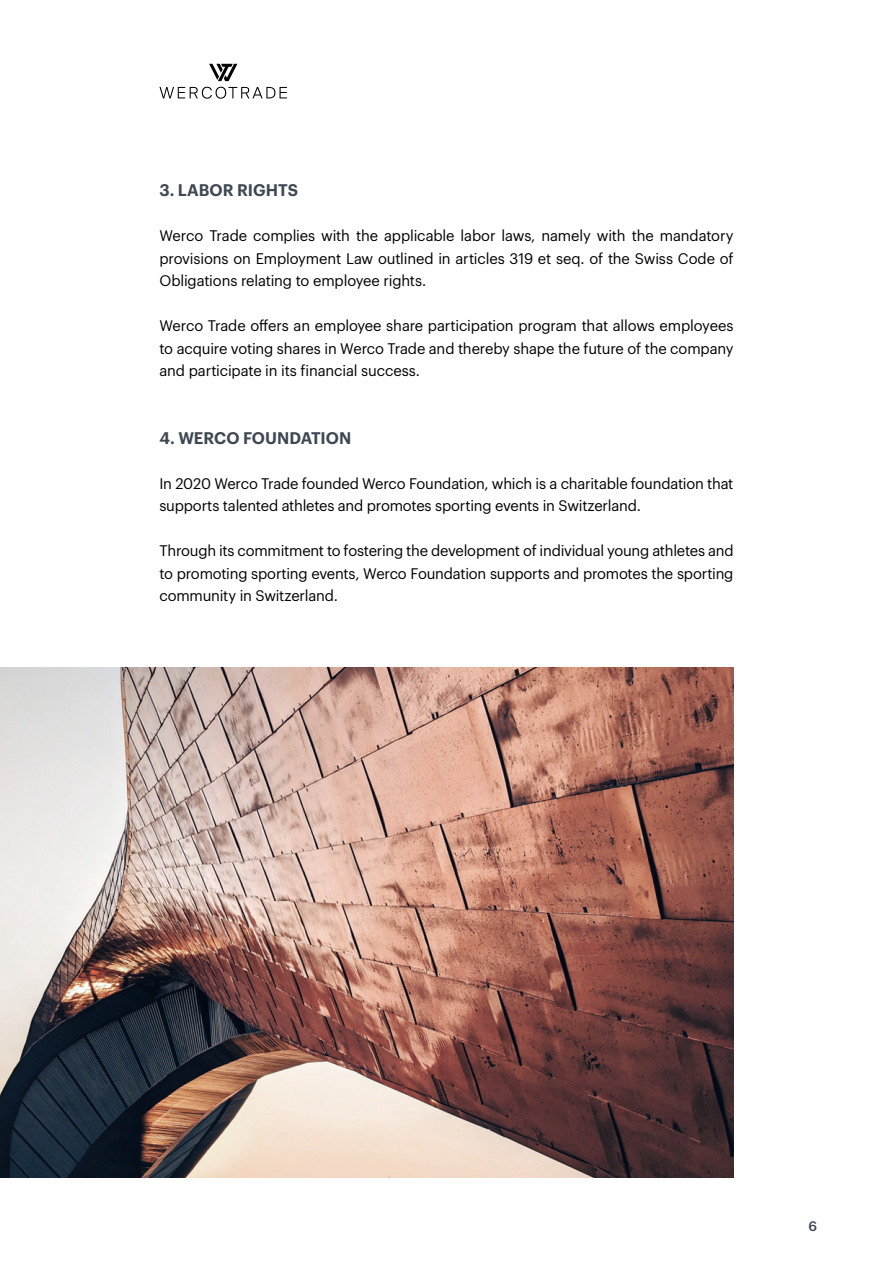
<style>
.page{position:relative;width:893px;height:1263px;background:#fff}
.page>*{position:absolute;margin:0;border:0;box-sizing:border-box;transform-origin:0 0}
.Lauftext{font:600 16.5px "Graphik";color:#3e4752}
.Lauftext-2{font:15px/22.5px "Graphik";letter-spacing:-.01em;color:#000;text-align:justify}
.t1{font:500 13.5px "Graphik";color:#3e4752}
</style>
<div class="page">
<svg style="left:209px;top:64px;width:28px;height:17px"></svg>
<svg style="left:159px;top:87px;width:128px;height:12px"></svg>
<img style="left:0;top:668px;width:733px;height:510px">
<p class="Lauftext" style="left:159px;top:178px;width:140px">3. LABOR RIGHTS</p>
<p class="Lauftext-2" style="left:159px;top:223px;width:576px">Werco Trade complies with the applicable labor laws, namely with the mandatory provisions on Employment Law outlined in articles 319 et seq. of the Swiss Code of Obligations relating to employee rights.</p>
<p class="Lauftext-2" style="left:159px;top:313px;width:576px">Werco Trade offers an employee share participation program that allows employees to acquire voting shares in Werco Trade and thereby shape the future of the company and participate in its financial success.</p>
<p class="Lauftext" style="left:159px;top:425px;width:193px">4. WERCO FOUNDATION</p>
<p class="Lauftext-2" style="left:159px;top:471px;width:576px">In 2020 Werco Trade founded Werco Foundation, which is a charitable foundation that supports talented athletes and promotes sporting events in Switzerland.</p>
<p class="Lauftext-2" style="left:159px;top:538px;width:576px">Through its commitment to fostering the development of individual young athletes and to promoting sporting events, Werco Foundation supports and promotes the sporting community in Switzerland.</p>
<p class="t1" style="left:808px;top:1216px;width:10px">6</p>
</div>
